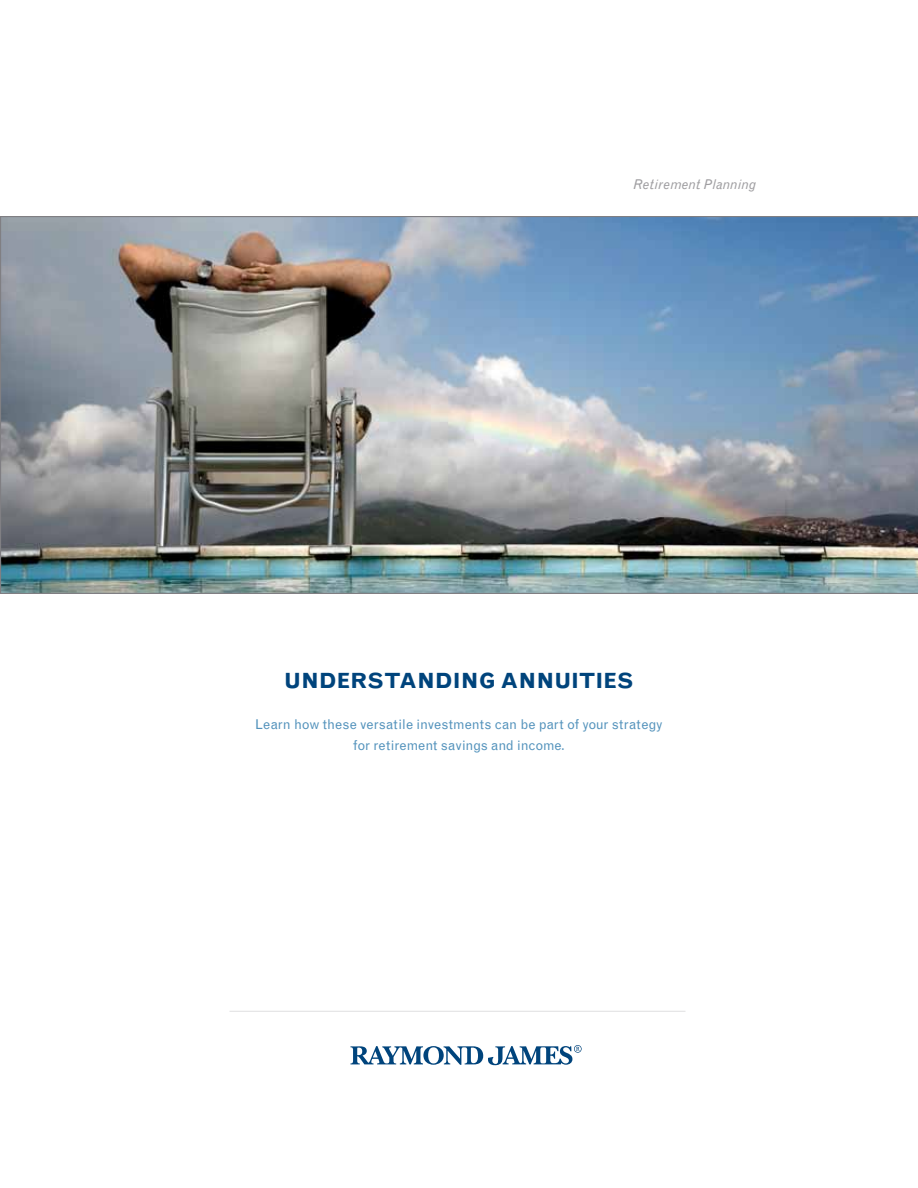
<style>
.page{position:relative;width:918px;height:1188px;background:#fff}
.page>*{position:absolute;margin:0;border:0;box-sizing:border-box;transform-origin:0 0}
.t1{font:700 21px "Grotesque MTRJ Corrected";color:#00447c}
.t2{font:13.5px/21px "Grotesque MTRJ Corrected";color:#5493bc;text-align:center}
.t3{font:italic 13.5px "Grotesque MTRJ Corrected";color:#a09fa2}
</style>
<div class="page">
<img style="left:0;top:216px;width:918px;height:378px">
<svg style="left:350px;top:1045px;width:232px;height:21px"></svg>
<hr style="left:230px;top:1011px;width:456px;height:1px;background:#dfdfe0">
<p class="t3" style="left:633px;top:176px;width:124px">Retirement Planning</p>
<h1 class="t1" style="left:284px;top:668px;width:351px">UNDERSTANDING ANNUITIES</h1>
<p class="t2" style="left:255px;top:714px;width:409px">Learn how these versatile investments can be part of your strategy for retirement savings and income.</p>
</div>
